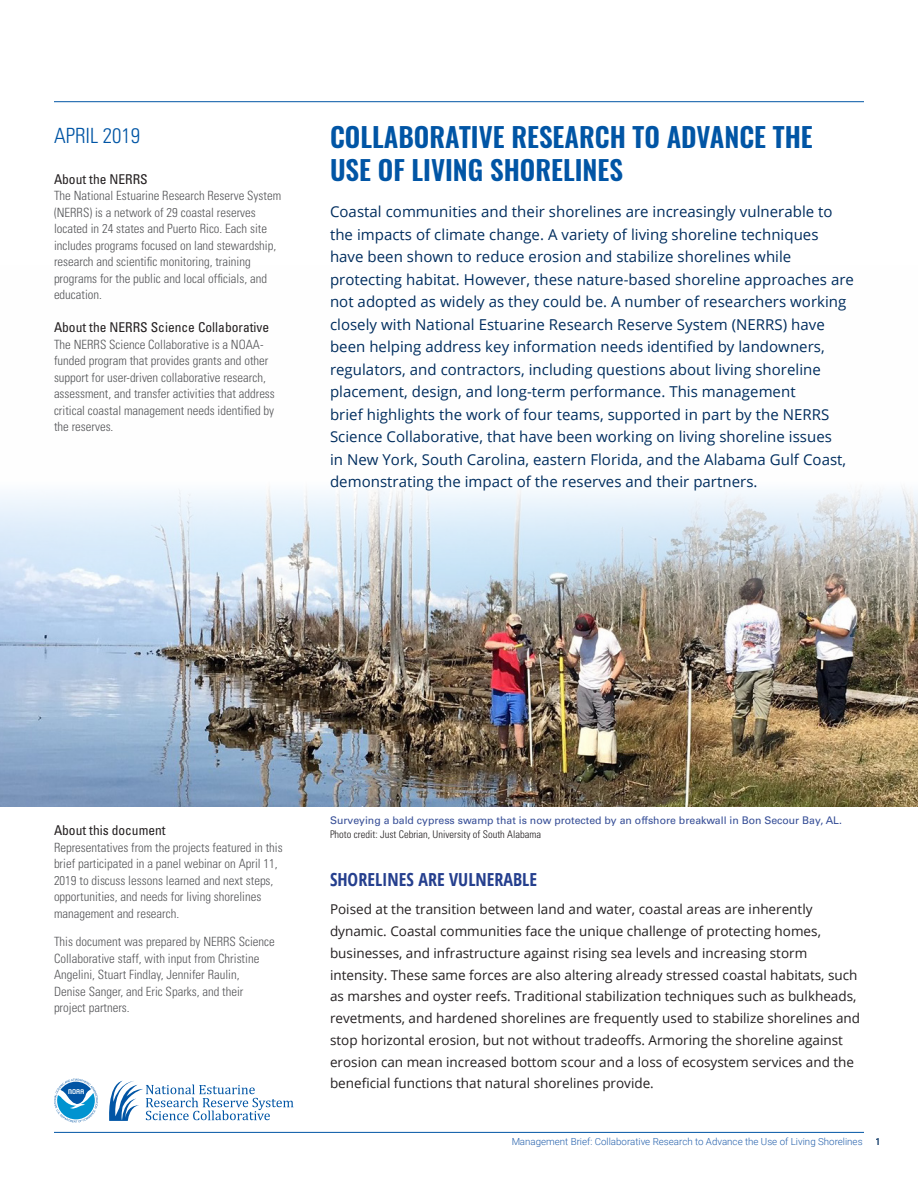
<style>
.page{position:relative;width:918px;height:1188px;background:#fff}
.page>*{position:absolute;margin:0;border:0;box-sizing:border-box;transform-origin:0 0}
.Chapter-Title{font:600 27px/33px "Oswald";color:#0155a5}
.t1{font:300 condensed 21px "Univers LT Std";color:#0155a5}
.t2{font:700 18px "Open Sans Condensed";color:#253f8e}
.intro-text{font:15px/22.5px "Open Sans";letter-spacing:.005em;color:#002d5e}
.t3{font:13.5px/21.8px "Open Sans";color:#231f20}
.t4{font:condensed 13.5px "Univers LT Std";color:#231f20}
.t5{font:300 condensed 12.75px/16.5px "Univers LT Std";color:#555659}
.t6{font:10.5px/13.5px "Univers LT Std";color:#354d96}
.t7{font:300 9.75px "Roboto";color:#235fab}
.t8{font:500 9.75px "Roboto";color:#002d5e}
.s1{font-weight:300;font-stretch:condensed;color:#231f20}
</style>
<div class="page">
<hr style="left:54px;top:1132px;width:810px;height:1px;background:#0155a5">
<hr style="left:54px;top:101px;width:810px;height:1px;background:#0155a5">
<img style="left:0;top:486px;width:918px;height:321px">
<svg style="left:109px;top:1081px;width:184px;height:40px"></svg>
<svg style="left:54px;top:1079px;width:44px;height:44px"></svg>
<p class="t1" style="left:54px;top:123px;width:88px">APRIL 2019</p>
<p class="t4" style="left:54px;top:171px;width:95px">About the NERRS</p>
<p class="t5" style="left:54px;top:188px;width:229px">The National Estuarine Research Reserve System (NERRS) is a network of 29 coastal reserves located in 24 states and Puerto Rico. Each site includes programs focused on land stewardship, research and scientific monitoring, training programs for the public and local officials, and education.</p>
<p class="t4" style="left:54px;top:319px;width:217px">About the NERRS Science Collaborative</p>
<p class="t5" style="left:54px;top:336px;width:222px">The NERRS Science Collaborative is a NOAA&shy;funded program that provides grants and other support for user-driven collaborative research, assessment, and transfer activities that address critical coastal management needs identified by the reserves.</p>
<p class="Chapter-Title" style="left:330px;top:123px;width:484px">COLLABORATIVE RESEARCH TO ADVANCE THE<br>USE OF LIVING SHORELINES</p>
<p class="intro-text" style="left:330px;top:200px;width:526px">Coastal communities and their shorelines are increasingly vulnerable to the impacts of climate change. A variety of living shoreline techniques have been shown to reduce erosion and stabilize shorelines while protecting habitat. However, these nature-based shoreline approaches are not adopted as widely as they could be. A number of researchers working closely with National Estuarine Research Reserve System (NERRS) have been helping address key information needs identified by landowners, regulators, and contractors, including questions about living shoreline placement, design, and long-term performance. This management<br>brief highlights the work of four teams, supported in part by the NERRS Science Collaborative, that have been working on living shoreline issues<br>in New York, South Carolina, eastern Florida, and the Alabama Gulf Coast, demonstrating the impact of the reserves and their partners.</p>
<p class="t4" style="left:54px;top:822px;width:113px">About this document</p>
<p class="t5" style="left:54px;top:839px;width:230px">Representatives from the projects featured in this brief participated in a panel webinar on April 11, 2019 to discuss lessons learned and next steps, opportunities, and needs for living shorelines management and research.</p>
<p class="t5" style="left:54px;top:934px;width:222px">This document was prepared by NERRS Science Collaborative staff, with input from Christine Angelini, Stuart Findlay, Jennifer Raulin,<br>Denise Sanger, and Eric Sparks, and their project partners.</p>
<p class="t6" style="left:330px;top:814px;width:514px">Surveying a bald cypress swamp that is now protected by an offshore breakwall in Bon Secour Bay, AL.<br><span class="s1">Photo credit: Just Cebrian, University of South Alabama</span></p>
<p class="t2" style="left:330px;top:867px;width:209px">SHORELINES ARE VULNERABLE</p>
<p class="t3" style="left:330px;top:898px;width:532px">Poised at the transition between land and water, coastal areas are inherently dynamic. Coastal communities face the unique challenge of protecting homes, businesses, and infrastructure against rising sea levels and increasing storm intensity. These same forces are also altering already stressed coastal habitats, such as marshes and oyster reefs. Traditional stabilization techniques such as bulkheads, revetments, and hardened shorelines are frequently used to stabilize shorelines and stop horizontal erosion, but not without tradeoffs. Armoring the shoreline against erosion can mean increased bottom scour and a loss of ecosystem services and the beneficial functions that natural shorelines provide.</p>
<p class="t7" style="left:511px;top:1134px;width:353px">Management Brief: Collaborative Research to Advance the Use of Living Shorelines</p>
<p class="t8" style="left:876px;top:1135px;width:7px">1</p>
</div>
